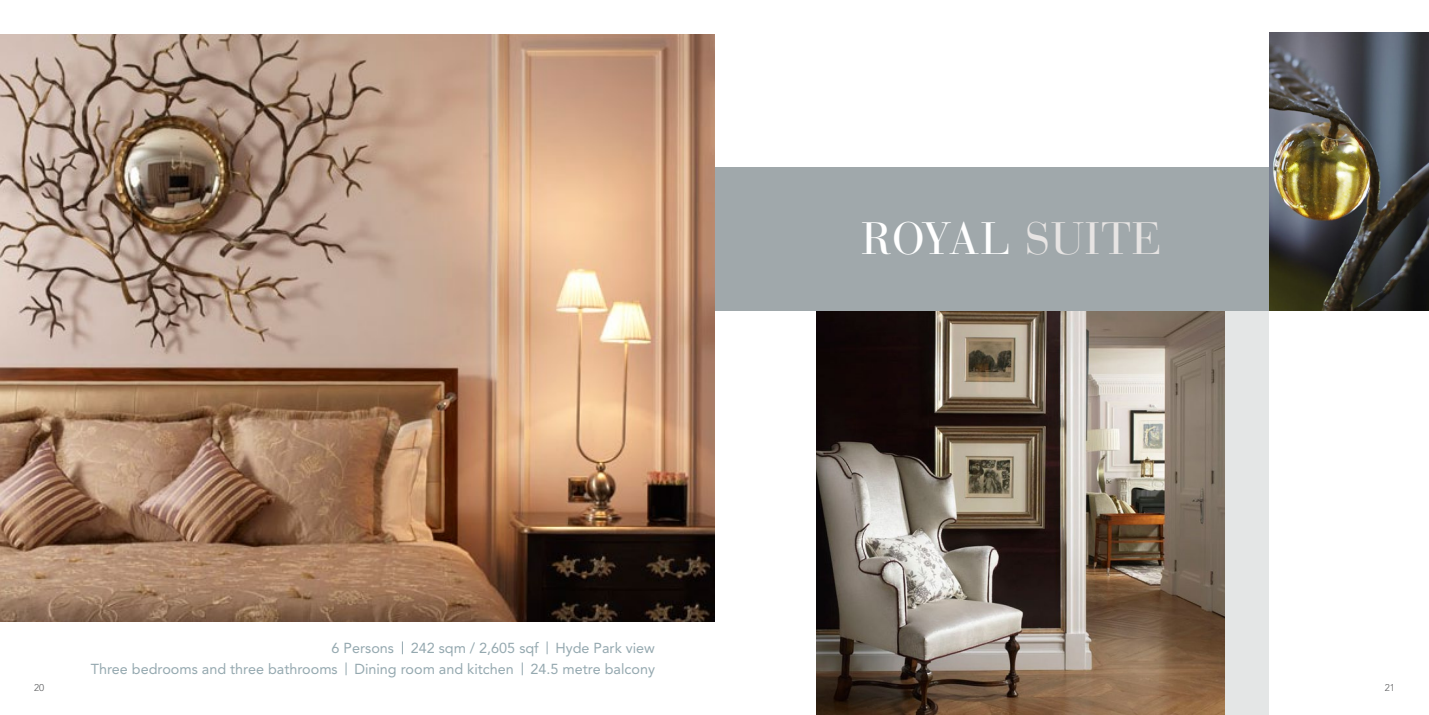
<style>
.page{position:relative;width:1429px;height:715px;background:#fff}
.page>*{position:absolute;margin:0;border:0;box-sizing:border-box;transform-origin:0 0}
.t1{font:45px "Bauer Bodoni Std";letter-spacing:.025em;color:#fff}
.t2{font:14.4px/21px "Avenir";color:#94a8af;text-align:right}
.t3{font:300 9.75px "Avenir";color:#58595b}
.s1{color:#e7e4e3}
</style>
<div class="page">
<div style="left:1201px;top:297px;width:67px;height:417px;background:#e4e6e6"></div>
<img style="left:816px;top:310px;width:408px;height:404px">
<img style="left:0;top:34px;width:714px;height:587px">
<svg style="left:402px;top:641px;width:1px;height:13px"></svg>
<svg style="left:547px;top:641px;width:1px;height:13px"></svg>
<svg style="left:346px;top:662px;width:1px;height:13px"></svg>
<svg style="left:522px;top:662px;width:1px;height:13px"></svg>
<div style="left:715px;top:167px;width:554px;height:143px;background:#a0a8ab"></div>
<img style="left:1269px;top:33px;width:160px;height:277px">
<p class="t3" style="left:34px;top:681px;width:12px">20</p>
<p class="t2" style="left:91px;top:636px;width:566px">6 Persons 242 sqm / 2,605 sqf Hyde Park view<br>Three bedrooms and three bathrooms Dining room and kitchen 24.5 metre balcony</p>
<h1 class="t1" style="left:861px;top:211px;width:303px">ROYAL <span class="s1">SUITE</span></h1>
<p class="t3" style="left:1385px;top:681px;width:12px">21</p>
</div>
